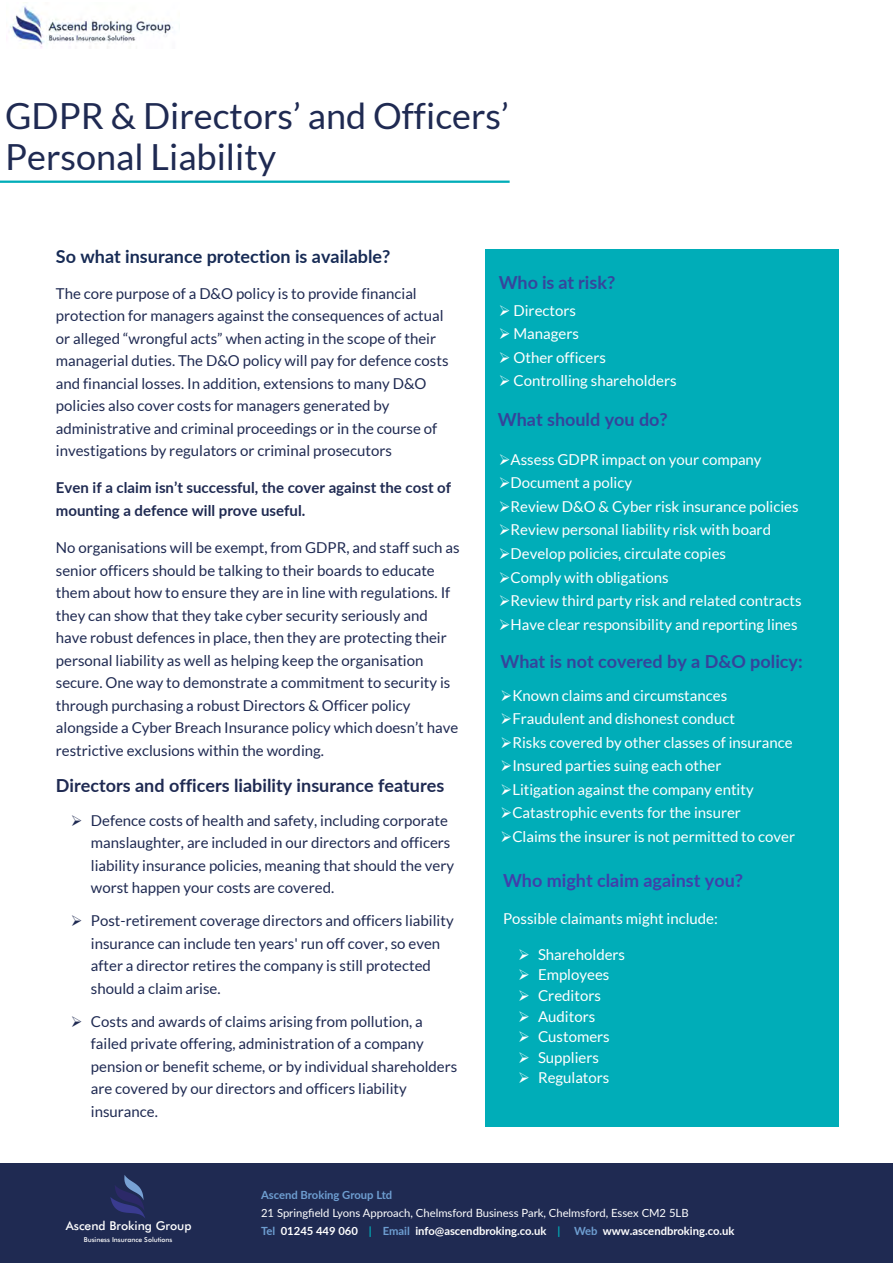
<style>
.page{position:relative;width:893px;height:1263px;background:#fff}
.page>*{position:absolute;margin:0;border:0;box-sizing:border-box;transform-origin:0 0}
.t1{font:36px/40.3px "Lato";color:#1f2a52}
.t2{font:700 18px "Lato";color:#1f2a52}
.t3{font:700 18px "Lato";color:#35449b}
.t4{font:700 18px "Lato";color:#172b55}
.t5{font:700 18px "Lato";color:#4040aa}
.t6{font:700 18px "Lato";color:#36459c}
.t7{font:15px/22.5px "Lato";color:#1f2a52}
.t8{font:15px "Lato";color:#fff}
.t9{font:700 15px/22.5px "Lato";color:#1f2a52}
.t10{font:500 12.3px "Futura BT";color:#fff}
.t11{font:11.25px/18px "Lato";color:#fff}
.t12{font:700 11.25px "Lato";color:#6e9ed1}
.t13{font:500 6.75px "Futura BT";color:#fff}
.s1{font-weight:700;color:#6e9ed1}
.s2{font-weight:700}
.s3{font-weight:700;color:#00adb8}
</style>
<div class="page">
<div style="left:486px;top:249px;width:353px;height:878px;background:#00adb8"></div>
<hr style="left:0;top:181px;width:510px;height:2px;background:#00adb8">
<div style="left:0;top:1163px;width:893px;height:100px;background:#1f2a52"></div>
<svg style="left:110px;top:1175px;width:35px;height:43px"></svg>
<img style="left:10px;top:5px;width:163px;height:43px">
<h1 class="t1" style="left:5px;top:96px;width:505px">GDPR &amp; Directors’ and Officers’<br>Personal Liability</h1>
<p class="t4" style="left:56px;top:243px;width:336px">So what insurance protection is available?</p>
<p class="t7" style="left:56px;top:282px;width:394px">The core purpose of a D&amp;O policy is to provide financial protection for managers against the consequences of actual or alleged “wrongful acts” when acting in the scope of their managerial duties. The D&amp;O policy will pay for defence costs and financial losses. In addition, extensions to many D&amp;O policies also cover costs for managers generated by administrative and criminal proceedings or in the course of investigations by regulators or criminal prosecutors</p>
<p class="t9" style="left:56px;top:476px;width:397px">Even if a claim isn’t successful, the cover against the cost of mounting a defence will prove useful.</p>
<p class="t7" style="left:56px;top:536px;width:405px">No organisations will be exempt, from GDPR, and staff such as senior officers should be talking to their boards to educate them about how to ensure they are in line with regulations. If they can show that they take cyber security seriously and have robust defences in place, then they are protecting their personal liability as well as helping keep the organisation secure. One way to demonstrate a commitment to security is through purchasing a robust Directors &amp; Officer policy alongside a Cyber Breach Insurance policy which doesn’t have restrictive exclusions within the wording.</p>
<p class="t2" style="left:56px;top:772px;width:390px">Directors and officers liability insurance features</p>
<p class="t7" style="left:91px;top:809px;width:365px;text-indent:-20px">➢ Defence costs of health and safety, including corporate manslaughter, are included in our directors and officers liability insurance policies, meaning that should the very worst happen your costs are covered.</p>
<p class="t7" style="left:91px;top:909px;width:364px;text-indent:-20px">➢ Post-retirement coverage directors and officers liability insurance can include ten years' run off cover, so even after a director retires the company is still protected should a claim arise.</p>
<p class="t7" style="left:91px;top:1010px;width:368px;text-indent:-20px">➢ Costs and awards of claims arising from pollution, a failed private offering, administration of a company pension or benefit scheme, or by individual shareholders are covered by our directors and officers liability insurance.</p>
<p class="t6" style="left:499px;top:269px;width:118px">Who is at risk?</p>
<p class="t8" style="left:499px;top:302px;width:79px">➢ Directors</p>
<p class="t8" style="left:499px;top:325px;width:82px">➢ Managers</p>
<p class="t8" style="left:499px;top:349px;width:109px">➢ Other officers</p>
<p class="t8" style="left:499px;top:372px;width:179px">➢ Controlling shareholders</p>
<p class="t3" style="left:498px;top:406px;width:172px">What should you do?</p>
<p class="t8" style="left:499px;top:451px;width:264px">➢Assess GDPR impact on your company</p>
<p class="t8" style="left:499px;top:475px;width:135px">➢Document a policy</p>
<p class="t8" style="left:499px;top:498px;width:301px">➢Review D&amp;O &amp; Cyber risk insurance policies</p>
<p class="t8" style="left:499px;top:522px;width:274px">➢Review personal liability risk with board</p>
<p class="t8" style="left:499px;top:545px;width:229px">➢Develop policies, circulate copies</p>
<p class="t8" style="left:499px;top:569px;width:171px">➢Comply with obligations</p>
<p class="t8" style="left:499px;top:592px;width:304px">➢Review third party risk and related contracts</p>
<p class="t8" style="left:499px;top:616px;width:300px">➢Have clear responsibility and reporting lines</p>
<p class="t3" style="left:500px;top:648px;width:304px">What is not covered by a D&amp;O policy:</p>
<p class="t8" style="left:500px;top:687px;width:228px">➢Known claims and circumstances</p>
<p class="t8" style="left:500px;top:710px;width:236px">➢Fraudulent and dishonest conduct</p>
<p class="t8" style="left:500px;top:734px;width:294px">➢Risks covered by other classes of insurance</p>
<p class="t8" style="left:500px;top:757px;width:222px">➢Insured parties suing each other</p>
<p class="t8" style="left:500px;top:781px;width:255px">➢Litigation against the company entity</p>
<p class="t8" style="left:500px;top:804px;width:242px">➢Catastrophic events for the insurer</p>
<p class="t8" style="left:500px;top:828px;width:296px">➢Claims the insurer is not permitted to cover</p>
<p class="t5" style="left:503px;top:867px;width:242px">Who might claim against you?</p>
<p class="t8" style="left:503px;top:910px;width:216px">Possible claimants might include:</p>
<p class="t8" style="left:518px;top:946px;width:109px">➢ Shareholders</p>
<p class="t8" style="left:518px;top:967px;width:93px">➢ Employees</p>
<p class="t8" style="left:518px;top:987px;width:84px">➢ Creditors</p>
<p class="t8" style="left:518px;top:1008px;width:79px">➢ Auditors</p>
<p class="t8" style="left:518px;top:1028px;width:93px">➢ Customers</p>
<p class="t8" style="left:518px;top:1049px;width:82px">➢ Suppliers</p>
<p class="t8" style="left:518px;top:1069px;width:93px">➢ Regulators</p>
<p class="t10" style="left:66px;top:1218px;width:127px">Ascend Broking Group</p>
<p class="t13" style="left:84px;top:1235px;width:90px">Business Insurance Solutions</p>
<p class="t12" style="left:261px;top:1186px;width:133px">Ascend Broking Group Ltd</p>
<p class="t11" style="left:261px;top:1203px;width:475px">21 Springfield Lyons Approach, Chelmsford Business Park, Chelmsford, Essex CM2 5LB<br><span class="s1">Tel</span> <span class="s2">01245 449 060</span> <span class="s3">|</span> <span class="s1">Email</span> <span class="s2">info@ascendbroking.co.uk</span> <span class="s3">|</span> <span class="s1">Web</span> <span class="s2">www.ascendbroking.co.uk</span></p>
</div>
